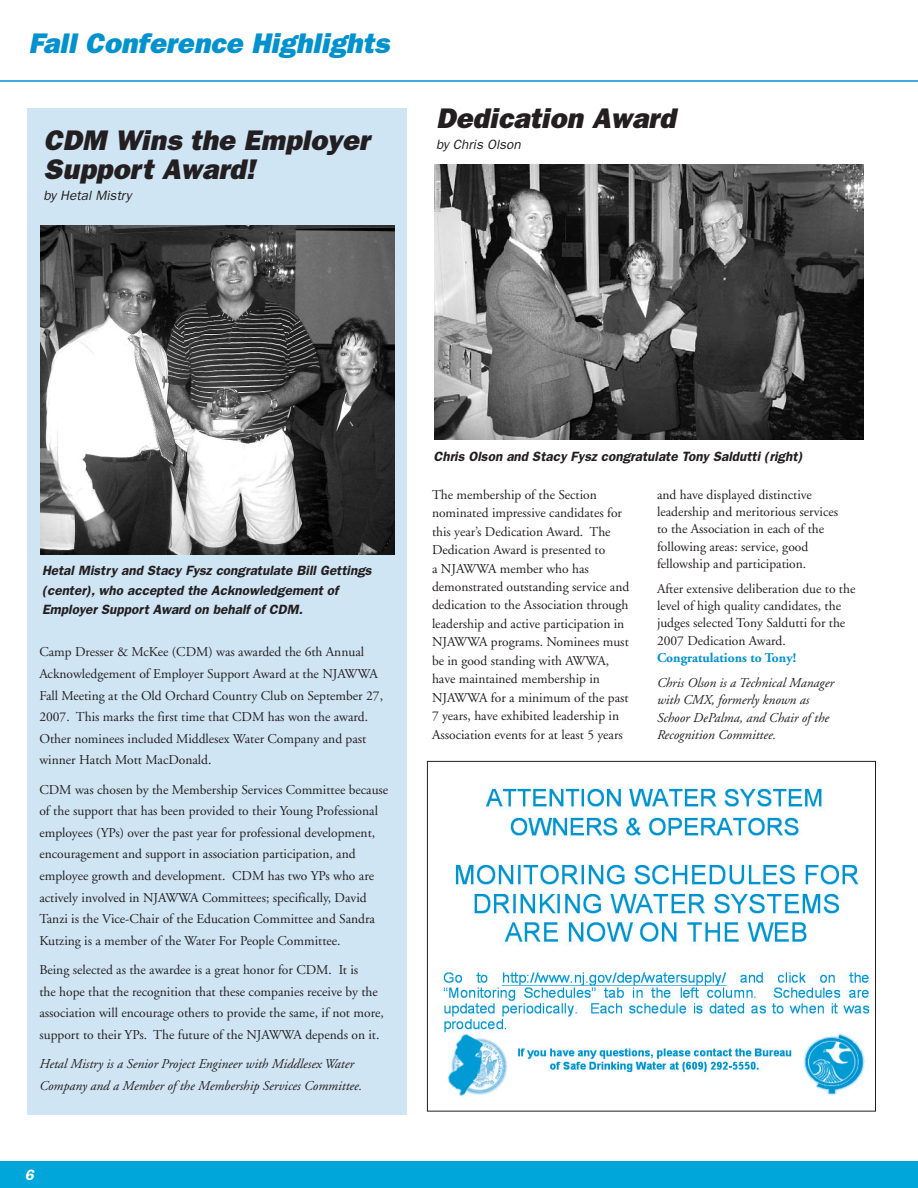
<style>
.page{position:relative;width:918px;height:1188px;background:#fff}
.page>*{position:absolute;margin:0;border:0;box-sizing:border-box;transform-origin:0 0}
.t1{font:italic 800 28.5px/28.5px "Franklin Gothic";letter-spacing:-.015em;color:#231f20}
.t2{font:italic 800 28.5px "Franklin Gothic";color:#0092cf}
.t3{font:italic 600 15px "Franklin Gothic";color:#fff}
.t4{font:13.5px/21.6px "Adobe Garamond";color:#231f20}
.t5{font:italic 13.5px/17.4px "Adobe Garamond";color:#231f20}
.t6{font:italic 600 13.5px/19.5px "Franklin Gothic";color:#231f20}
.t7{font:italic 13.5px "Franklin Gothic";color:#231f20}
.t8{font:700 13.5px "Adobe Garamond";color:#0092cf}
</style>
<div class="page">
<div style="left:0;top:1161px;width:918px;height:27px;background:#00a5d9"></div>
<hr style="left:0;top:80px;width:918px;height:2px;background:#0092cf">
<div style="left:27px;top:108px;width:380px;height:1007px;background:#d0e5f4"></div>
<img style="left:40px;top:226px;width:355px;height:328px">
<img style="left:435px;top:165px;width:429px;height:275px">
<img style="left:443px;top:787px;width:427px;height:310px">
<div style="left:427px;top:761px;width:449px;height:351px;border:1px solid #231f20"></div>
<h1 class="t2" style="left:29px;top:34px;width:367px">Fall Conference Highlights</h1>
<h1 class="t1" style="left:44px;top:128px;width:332px">CDM Wins the Employer<br>Support Award!</h1>
<p class="t7" style="left:44px;top:190px;width:90px">by Hetal Mistry</p>
<h1 class="t1" style="left:436px;top:106px;width:246px">Dedication Award</h1>
<p class="t7" style="left:436px;top:139px;width:89px">by Chris Olson</p>
<p class="t6" style="left:42px;top:562px;width:333px">Hetal Mistry and Stacy Fysz congratulate Bill Gettings (center), who accepted the Acknowledgement of<br>Employer Support Award on behalf of CDM.</p>
<p class="t4" style="left:39px;top:642px;width:345px">Camp Dresser &amp; McKee (CDM) was awarded the 6th Annual Acknowledgement of Employer Support Award at the NJAWWA Fall Meeting at the Old Orchard Country Club on September 27, 2007. This marks the first time that CDM has won the award.<br>Other nominees included Middlesex Water Company and past winner Hatch Mott MacDonald.</p>
<p class="t4" style="left:39px;top:780px;width:350px">CDM was chosen by the Membership Services Committee because of the support that has been provided to their Young Professional employees (YPs) over the past year for professional development, encouragement and support in association participation, and employee growth and development. CDM has two YPs who are actively involved in NJAWWA Committees; specifically, David Tanzi is the Vice-Chair of the Education Committee and Sandra Kutzing is a member of the Water For People Committee.</p>
<p class="t4" style="left:39px;top:960px;width:346px">Being selected as the awardee is a great honor for CDM. It is<br>the hope that the recognition that these companies receive by the association will encourage others to provide the same, if not more, support to their YPs. The future of the NJAWWA depends on it.</p>
<p class="t5" style="left:39px;top:1054px;width:324px;line-height:21.6px">Hetal Mistry is a Senior Project Engineer with Middlesex Water<br>Company and a Member of the Membership Services Committee.</p>
<p class="t3" style="left:25px;top:1170px;width:13px">6</p>
<p class="t6" style="left:434px;top:448px;width:373px">Chris Olson and Stacy Fysz congratulate Tony Saldutti (right)</p>
<p class="t4" style="left:432px;top:486px;width:199px;line-height:18.5px">The membership of the Section nominated impressive candidates for this year’s Dedication Award. The Dedication Award is presented to<br>a NJAWWA member who has demonstrated outstanding service and dedication to the Association through leadership and active participation in NJAWWA programs. Nominees must be in good standing with AWWA, have maintained membership in NJAWWA for a minimum of the past 7 years, have exhibited leadership in Association events for at least 5 years</p>
<p class="t4" style="left:657px;top:487px;width:183px;line-height:17.4px">and have displayed distinctive leadership and meritorious services to the Association in each of the following areas: service, good fellowship and participation.</p>
<p class="t4" style="left:657px;top:581px;width:200px;line-height:17.4px">After extensive deliberation due to the level of high quality candidates, the judges selected Tony Saldutti for the 2007 Dedication Award.</p>
<p class="t8" style="left:657px;top:652px;width:141px">Congratulations to Tony!</p>
<p class="t5" style="left:657px;top:675px;width:179px">Chris Olson is a Technical Manager with CMX, formerly known as<br>Schoor DePalma, and Chair of the<br>Recognition Committee.</p>
</div>
